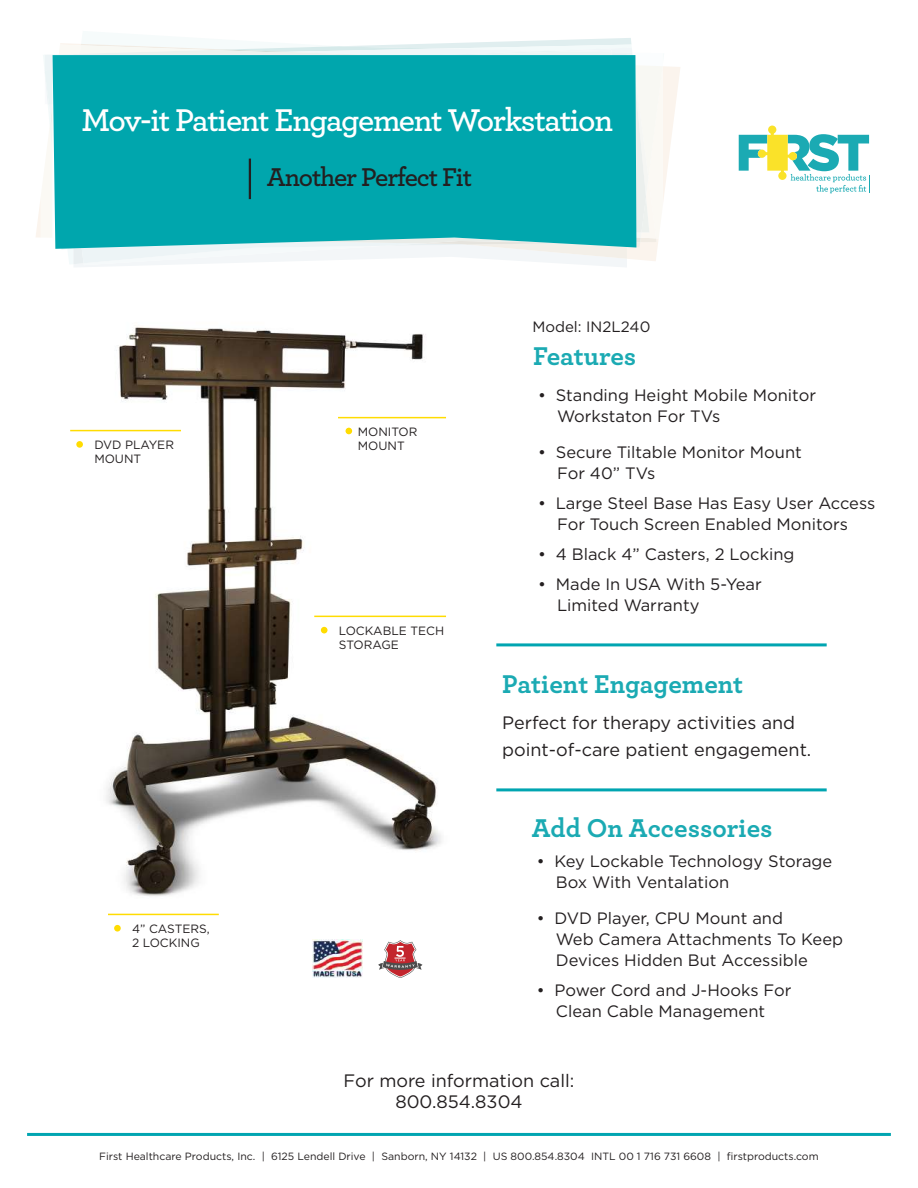
<style>
.page{position:relative;width:918px;height:1188px;background:#fff}
.page>*{position:absolute;margin:0;border:0;box-sizing:border-box;transform-origin:0 0}
.t1{font:600 33px "Archer";letter-spacing:-.04em;color:#fff}
.t2{font:700 27px "Archer";color:#1baab3}
.t3{font:600 27px "Archer";letter-spacing:-.04em;color:#231f20}
.t4{font:18px/21.6px "Gotham";color:#231f20;text-align:center}
.t5{font:16.5px/21px "Gotham";color:#231f20}
.t6{font:15px "Gotham";color:#231f20}
.t7{font:12px/14.4px "Gotham";color:#231f20}
.t8{font:10.5px "Gotham";color:#231f20}
</style>
<div class="page">
<img style="left:70px;top:327px;width:542px;height:600px">
<svg style="left:664px;top:66px;width:16px;height:126px;fill:#fbf4ed"></svg>
<svg style="left:36px;top:38px;width:628px;height:229px"></svg>
<div style="left:53px;top:55px;width:583px;height:194px;background:#00a6ad"></div>
<hr style="left:496px;top:643px;width:331px;height:3px;background:#00a5b1">
<hr style="left:496px;top:788px;width:331px;height:3px;background:#00a5b1">
<hr style="left:27px;top:1133px;width:864px;height:3px;background:#00a5b1">
<hr style="left:314px;top:616px;width:132px;height:1px;background:#ffdc01">
<div style="left:321px;top:627px;width:7px;height:6px;background:#ffdc01;border-radius:50%"></div>
<svg style="left:739px;top:126px;width:131px;height:67px"></svg>
<hr style="left:108px;top:914px;width:111px;height:1px;background:#ffdc01">
<div style="left:114px;top:925px;width:7px;height:7px;background:#ffdc01;border-radius:50%"></div>
<img style="left:313px;top:940px;width:49px;height:37px">
<svg style="left:378px;top:940px;width:44px;height:38px"></svg>
<hr style="left:338px;top:417px;width:108px;height:1px;background:#ffdc01">
<svg style="left:346px;top:428px;width:6px;height:6px"></svg>
<hr style="left:70px;top:430px;width:111px;height:1px;background:#ffdc01">
<div style="left:76px;top:441px;width:7px;height:7px;background:#ffdc01;border-radius:50%"></div>
<hr style="left:249px;top:159px;width:2px;height:40px;background:#231f20">
<h1 class="t1" style="left:81px;top:96px;width:533px">Mov-it Patient Engagement Workstation</h1>
<h2 class="t3" style="left:267px;top:157px;width:207px">Another Perfect Fit</h2>
<p class="t7" style="left:358px;top:424px;width:61px">MONITOR</p>
<p class="t7" style="left:94px;top:437px;width:81px">DVD PLAYER</p>
<p class="t7" style="left:358px;top:439px;width:48px">MOUNT</p>
<p class="t7" style="left:94px;top:452px;width:48px">MOUNT</p>
<p class="t7" style="left:132px;top:921px;width:79px">4” CASTERS,<br>2 LOCKING</p>
<p class="t7" style="left:339px;top:623px;width:107px">LOCKABLE TECH<br>STORAGE</p>
<p class="t6" style="left:532px;top:317px;width:120px">Model: IN2L240</p>
<h2 class="t2" style="left:533px;top:335px;width:105px">Features</h2>
<p class="t5" style="left:557px;top:384px;width:260px;text-indent:-19px">• Standing Height Mobile Monitor<br>Workstaton For TVs</p>
<p class="t5" style="left:557px;top:441px;width:246px;text-indent:-19px">• Secure Tiltable Monitor Mount<br>For 40” TVs</p>
<p class="t5" style="left:538px;top:492px;width:339px;text-align:center">• Large Steel Base Has Easy User Access<br>For Touch Screen Enabled Monitors</p>
<p class="t5" style="left:538px;top:543px;width:258px">• 4 Black 4” Casters, 2 Locking</p>
<p class="t5" style="left:557px;top:573px;width:206px;text-indent:-19px">• Made In USA With 5-Year<br>Limited Warranty</p>
<h2 class="t2" style="left:502px;top:662px;width:243px">Patient Engagement</h2>
<p class="t4" style="left:502px;top:709px;width:311px;line-height:27px;text-align:left">Perfect for therapy activities and point-of-care patient engagement.</p>
<h2 class="t2" style="left:532px;top:807px;width:242px">Add On Accessories</h2>
<p class="t5" style="left:556px;top:851px;width:278px;text-indent:-19px">• Key Lockable Technology Storage<br>Box With Ventalation</p>
<p class="t5" style="left:556px;top:908px;width:289px;text-indent:-19px">• DVD Player, CPU Mount and<br>Web Camera Attachments To Keep<br>Devices Hidden But Accessible</p>
<p class="t5" style="left:537px;top:980px;width:256px;text-align:center">• Power Cord and J-Hooks For<br>Clean Cable Management</p>
<p class="t4" style="left:344px;top:1069px;width:232px">For more information call:<br>800.854.8304</p>
<p class="t8" style="left:99px;top:1150px;width:721px">First Healthcare Products, Inc. | 6125 Lendell Drive | Sanborn, NY 14132 | US 800.854.8304 INTL 00 1 716 731 6608 | firstproducts.com</p>
</div>
